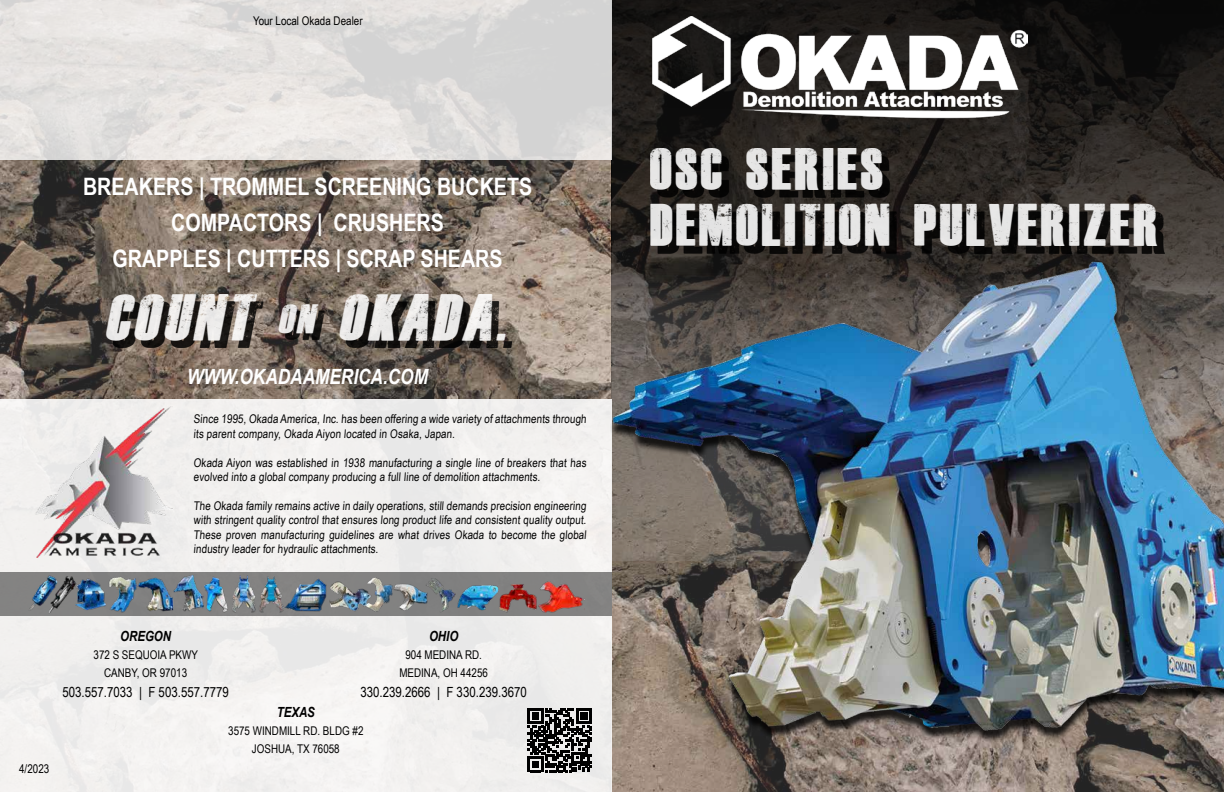
<style>
.page{position:relative;width:1224px;height:792px;background:#fff}
.page>*{position:absolute;margin:0;border:0;box-sizing:border-box;transform-origin:0 0}
.t1{font:italic 45.6px "Dead Kansas";color:#fff}
.t2{font:41.2px/55.6px "Dead Kansas";letter-spacing:.06em;color:#fff}
.t3{font:700 24px/36px "Arial Narrow";color:#fff;text-align:center}
.t4{font:italic 700 21px "Arial Narrow";color:#fff}
.t5{font:14px "Arial Narrow";color:#000}
.t6{font:italic 700 14px "Arial Narrow";color:#000}
.t7{font:12px/14.4px "Arial Narrow";color:#000}
.s1{font-size:28.5px}
</style>
<div class="page">
<img style="left:0;top:159px;width:1224px;height:633px">
<svg style="left:612px;top:0;width:612px;height:250px;background:#1e1b19"></svg>
<img style="left:612px;top:16px;width:415px;height:125px">
<div style="left:0;top:400px;width:612px;height:392px;background:#f1f0ef"></div>
<img style="left:35px;top:407px;width:138px;height:151px">
<svg style="left:528px;top:708px;width:64px;height:64px"></svg>
<div style="left:113px;top:301px;width:399px;height:47px;background:#000;opacity:.95"></div>
<svg style="left:0;top:0;width:612px;height:159px;background:#e0dedd"></svg>
<div style="left:657px;top:155px;width:507px;height:98px;background:#000;opacity:.95"></div>
<div style="left:0;top:572px;width:612px;height:44px;background:#838282"></div>
<img style="left:29px;top:576px;width:556px;height:37px">
<img style="left:590px;top:250px;width:634px;height:488px">
<p class="t7" style="left:253px;top:14px;width:111px">Your Local Okada Dealer</p>
<h3 class="t3" style="left:83px;top:167px;width:451px">BREAKERS | TROMMEL SCREENING BUCKETS<br>COMPACTORS | CRUSHERS<br>GRAPPLES | CUTTERS | SCRAP SHEARS</h3>
<h1 class="t1" style="left:106px;top:294px;width:413px">COUNT <span class="s1">ON</span> OKADA.</h1>
<h3 class="t4" style="left:187px;top:361px;width:242px">WWW.OKADAAMERICA.COM</h3>
<p class="t7" style="left:194px;top:412px;width:396px">Since 1995, Okada America, Inc. has been offering a wide variety of attachments through its parent company, Okada Aiyon located in Osaka, Japan.</p>
<p class="t7" style="left:194px;top:455px;width:396px">Okada Aiyon was established in 1938 manufacturing a single line of breakers that has evolved into a global company producing a full line of demolition attachments.</p>
<p class="t7" style="left:194px;top:498px;width:396px;text-align:justify">The Okada family remains active in daily operations, still demands precision engineering with stringent quality control that ensures long product life and consistent quality output.<br>These proven manufacturing guidelines are what drives Okada to become the global industry leader for hydraulic attachments.</p>
<p class="t7" style="left:19px;top:761px;width:32px">4/2023</p>
<p class="t6" style="left:120px;top:625px;width:53px">OREGON</p>
<p class="t6" style="left:429px;top:625px;width:31px">OHIO</p>
<p class="t7" style="left:94px;top:647px;width:106px">372 S SEQUOIA PKWY</p>
<p class="t7" style="left:405px;top:647px;width:78px">904 MEDINA RD.</p>
<p class="t7" style="left:104px;top:665px;width:84px">CANBY, OR 97013</p>
<p class="t7" style="left:399px;top:665px;width:90px">MEDINA, OH 44256</p>
<p class="t5" style="left:62px;top:682px;width:168px">503.557.7033 | F 503.557.7779</p>
<p class="t5" style="left:360px;top:682px;width:168px">330.239.2666 | F 330.239.3670</p>
<p class="t6" style="left:277px;top:701px;width:40px">TEXAS</p>
<p class="t7" style="left:228px;top:721px;width:137px;line-height:18px;text-align:center">3575 WINDMILL RD. BLDG #2<br>JOSHUA, TX 76058</p>
<h2 class="t2" style="left:650px;top:142px;width:510px">OSC SERIES<br>DEMOLITION PULVERIZER</h2>
</div>
